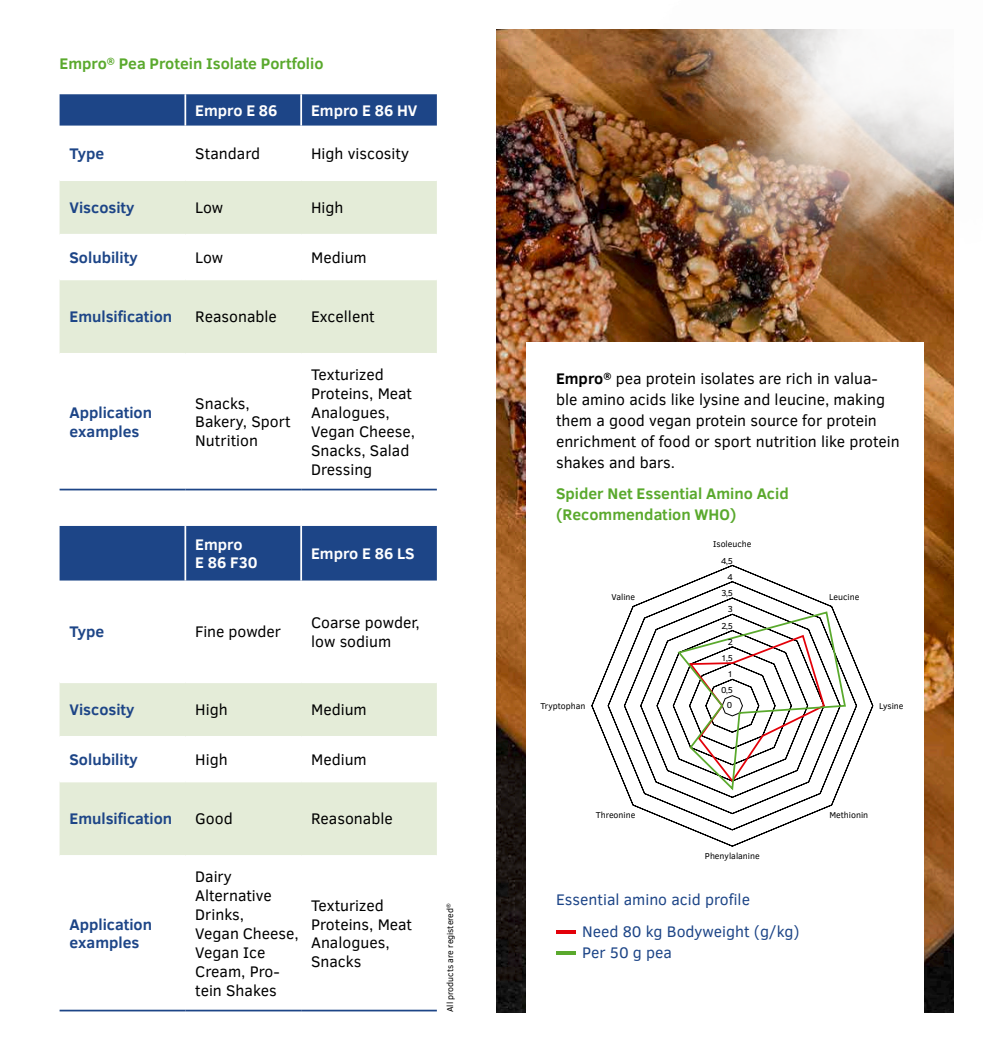
<style>
.page{position:relative;width:983px;height:1042px;background:#fff}
.page>*{position:absolute;margin:0;border:0;box-sizing:border-box;transform-origin:0 0}
.t1{font:15.75px/18.9px "Clear Sans";color:#000}
.t2{font:700 15.75px/18.9px "Clear Sans";color:#1d4587}
.t3{font:700 15.75px/21px "Clear Sans";color:#5aa92d}
.t4{font:15.75px/21px "Clear Sans";color:#1d4587}
.t5{font:700 15.75px/18.9px "Clear Sans";color:#fff}
.t6{font:8.92px "Clear Sans";color:#000}
.t7{font:8.75px "Clear Sans";color:#000}
.s1{font-weight:700}
</style>
<div class="page">
<img style="left:496px;top:30px;width:456px;height:982px">
<img style="left:586px;top:29px;width:368px;height:413px">
<div style="left:526px;top:343px;width:397px;height:699px;background:#fff"></div>
<svg style="left:591px;top:565px;width:282px;height:281px"></svg>
<svg style="left:675px;top:610px;width:171px;height:182px"></svg>
<hr style="left:556px;top:951px;width:19px;height:3px;background:#5aa92d">
<hr style="left:556px;top:930px;width:19px;height:3px;background:#e30009">
<svg style="left:60px;top:94px;width:377px;height:32px;background:#224989"></svg>
<svg style="left:60px;top:181px;width:377px;height:172px;fill:#e4ecd8"></svg>
<hr style="left:184px;top:94px;width:2px;height:32px;background:#fff">
<hr style="left:60px;top:234px;width:125px;height:2px;background:#fff">
<hr style="left:185px;top:234px;width:116px;height:2px;background:#fff">
<hr style="left:301px;top:234px;width:136px;height:2px;background:#fff">
<hr style="left:60px;top:278px;width:125px;height:2px;background:#fff">
<hr style="left:185px;top:278px;width:116px;height:2px;background:#fff">
<hr style="left:301px;top:278px;width:136px;height:2px;background:#fff">
<hr style="left:300px;top:94px;width:2px;height:32px;background:#fff">
<hr style="left:60px;top:489px;width:125px;height:1px;background:#1d4587">
<hr style="left:185px;top:489px;width:116px;height:1px;background:#1d4587">
<hr style="left:301px;top:489px;width:136px;height:1px;background:#1d4587">
<div style="left:60px;top:526px;width:377px;height:54px;background:#1d4587"></div>
<svg style="left:60px;top:683px;width:377px;height:172px;fill:#e4ecd8"></svg>
<hr style="left:184px;top:526px;width:2px;height:54px;background:#fff">
<hr style="left:60px;top:736px;width:125px;height:2px;background:#fff">
<hr style="left:185px;top:736px;width:116px;height:2px;background:#fff">
<hr style="left:301px;top:736px;width:136px;height:2px;background:#fff">
<hr style="left:60px;top:780px;width:125px;height:2px;background:#fff">
<hr style="left:185px;top:780px;width:116px;height:2px;background:#fff">
<hr style="left:301px;top:780px;width:136px;height:2px;background:#fff">
<hr style="left:300px;top:526px;width:2px;height:54px;background:#fff">
<hr style="left:60px;top:1009px;width:125px;height:2px;background:#1d4587">
<hr style="left:185px;top:1009px;width:116px;height:2px;background:#1d4587">
<hr style="left:301px;top:1009px;width:136px;height:2px;background:#1d4587">
<p class="t3" style="left:60px;top:52px;width:265px">Empro<sup>®</sup> Pea Protein Isolate Portfolio</p>
<p class="t5" style="left:195px;top:100px;width:84px">Empro E 86</p>
<p class="t5" style="left:311px;top:100px;width:108px">Empro E 86 HV</p>
<p class="t2" style="left:69px;top:143px;width:36px">Type</p>
<p class="t1" style="left:195px;top:144px;width:66px">Standard</p>
<p class="t1" style="left:311px;top:144px;width:99px">High viscosity</p>
<p class="t2" style="left:69px;top:198px;width:67px">Viscosity</p>
<p class="t1" style="left:195px;top:198px;width:29px">Low</p>
<p class="t1" style="left:311px;top:198px;width:34px">High</p>
<p class="t2" style="left:69px;top:247px;width:70px">Solubility</p>
<p class="t1" style="left:195px;top:248px;width:29px">Low</p>
<p class="t1" style="left:311px;top:248px;width:57px">Medium</p>
<p class="t2" style="left:69px;top:307px;width:104px">Emulsification</p>
<p class="t1" style="left:195px;top:307px;width:83px">Reasonable</p>
<p class="t1" style="left:311px;top:307px;width:65px">Excellent</p>
<p class="t2" style="left:69px;top:402px;width:84px">Application examples</p>
<p class="t1" style="left:195px;top:393px;width:97px">Snacks,<br>Bakery, Sport<br>Nutrition</p>
<p class="t1" style="left:311px;top:365px;width:105px">Texturized<br>Proteins, Meat<br>Analogues,<br>Vegan Cheese,<br>Snacks, Salad<br>Dressing</p>
<p class="t5" style="left:195px;top:534px;width:64px">Empro<br>E 86 F30</p>
<p class="t5" style="left:311px;top:543px;width:105px">Empro E 86 LS</p>
<p class="t2" style="left:69px;top:621px;width:36px">Type</p>
<p class="t1" style="left:195px;top:622px;width:87px">Fine powder</p>
<p class="t1" style="left:311px;top:613px;width:110px">Coarse powder, low sodium</p>
<p class="t2" style="left:69px;top:700px;width:67px">Viscosity</p>
<p class="t1" style="left:195px;top:700px;width:34px">High</p>
<p class="t1" style="left:311px;top:700px;width:57px">Medium</p>
<p class="t2" style="left:69px;top:749px;width:70px">Solubility</p>
<p class="t1" style="left:195px;top:750px;width:34px">High</p>
<p class="t1" style="left:311px;top:750px;width:57px">Medium</p>
<p class="t2" style="left:69px;top:809px;width:104px">Emulsification</p>
<p class="t1" style="left:195px;top:809px;width:39px">Good</p>
<p class="t1" style="left:311px;top:809px;width:83px">Reasonable</p>
<p class="t2" style="left:69px;top:914px;width:84px">Application examples</p>
<p class="t1" style="left:195px;top:867px;width:105px">Dairy<br>Alternative<br>Drinks,<br>Vegan Cheese,<br>Vegan Ice<br>Cream, Pro&shy;tein Shakes</p>
<p class="t1" style="left:311px;top:895px;width:103px">Texturized<br>Proteins, Meat<br>Analogues,<br>Snacks</p>
<p class="t7" style="left:444px;top:1012px;width:110px;rotate:-90deg">All products are registered<sup>®</sup></p>
<p class="t1" style="left:556px;top:368px;width:345px;line-height:21px"><span class="s1">Empro</span><sup>®</sup> pea protein isolates are rich in valua&shy;ble amino acids like lysine and leucine, making them a good vegan protein source for protein enrichment of food or sport nutrition like protein shakes and bars.</p>
<p class="t3" style="left:556px;top:483px;width:234px">Spider Net Essential Amino Acid (Recommendation WHO)</p>
<p class="t7" style="left:713px;top:538px;width:40px">Isoleuche</p>
<p class="t6" style="left:720px;top:555px;width:13px">4,5</p>
<p class="t6" style="left:727px;top:570px;width:7px">4</p>
<p class="t6" style="left:721px;top:587px;width:13px">3,5</p>
<p class="t7" style="left:611px;top:591px;width:25px">Valine</p>
<p class="t7" style="left:829px;top:591px;width:32px">Leucine</p>
<p class="t6" style="left:727px;top:603px;width:7px">3</p>
<p class="t6" style="left:721px;top:620px;width:13px">2,5</p>
<p class="t6" style="left:727px;top:636px;width:7px">2</p>
<p class="t6" style="left:720px;top:651px;width:13px">1,5</p>
<p class="t6" style="left:727px;top:668px;width:7px">1</p>
<p class="t6" style="left:720px;top:684px;width:13px">0,5</p>
<p class="t6" style="left:726px;top:699px;width:7px">0</p>
<p class="t7" style="left:540px;top:700px;width:46px">Tryptophan</p>
<p class="t7" style="left:879px;top:700px;width:26px">Lysine</p>
<p class="t7" style="left:595px;top:809px;width:41px">Threonine</p>
<p class="t7" style="left:829px;top:809px;width:40px">Methionin</p>
<p class="t7" style="left:704px;top:850px;width:56px">Phenylalanine</p>
<p class="t4" style="left:556px;top:889px;width:195px">Essential amino acid profile</p>
<p class="t4" style="left:582px;top:921px;width:219px">Need 80 kg Bodyweight (g/kg)<br>Per 50 g pea</p>
</div>
